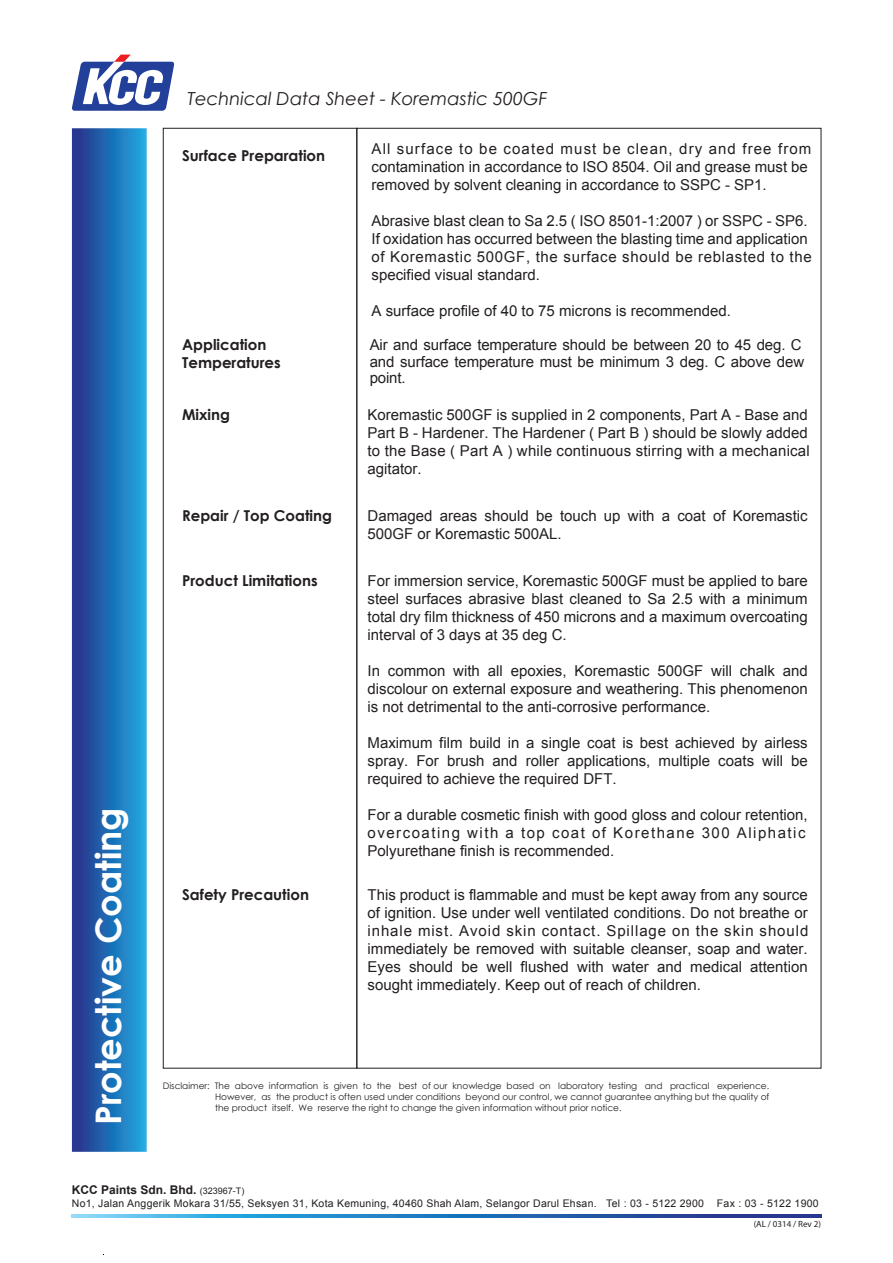
<style>
.page{position:relative;width:893px;height:1263px;background:#fff}
.page>*{position:absolute;margin:0;border:0;box-sizing:border-box;transform-origin:0 0}
.t1{font:700 35.25px "Century Gothic";color:#fff}
.t2{font:italic 18px "Century Gothic";color:#231f20}
.t3{font:15px/18px "Arial";color:#231f20}
.t4{font:700 15px/18px "Century Gothic";color:#231f20}
.t5{font:700 12px "Arial";color:#231f20}
.t6{font:10.5px "Arial";letter-spacing:.025em;color:#231f20}
.t7{font:9px/10.8px "Century Gothic";color:#231f20;text-align:justify}
.t8{font:9px "Myriad";color:#231f20}
.s1{font-weight:400;font-size:9px}
</style>
<div class="page">
<svg style="left:72px;top:128px;width:75px;height:1024px;background:#226db5"></svg>
<div style="left:163px;top:128px;width:194px;height:940px;border:1px solid #231f20"></div>
<svg style="left:72px;top:1214px;width:749px;height:3px;background:#2e78bc"></svg>
<svg style="left:72px;top:55px;width:102px;height:56px"></svg>
<p class="t2" style="left:187px;top:86px;width:361px">Technical Data Sheet - Koremastic 500GF</p>
<h1 class="t1" style="left:81px;top:1125px;width:319px;rotate:-90deg">Protective Coating</h1>
<p class="t4" style="left:182px;top:145px;width:145px">Surface Preparation</p>
<p class="t4" style="left:182px;top:335px;width:100px">Application<br>Temperatures</p>
<p class="t4" style="left:182px;top:405px;width:49px">Mixing</p>
<p class="t4" style="left:182px;top:506px;width:152px">Repair / Top Coating</p>
<p class="t4" style="left:182px;top:571px;width:137px">Product Limitations</p>
<p class="t4" style="left:182px;top:885px;width:128px">Safety Precaution</p>
<p class="t3" style="left:372px;top:139px;width:441px">All surface to be coated must be clean, dry and free from contamination in accordance to ISO 8504. Oil and grease must be removed by solvent cleaning in accordance to SSPC - SP1.</p>
<p class="t3" style="left:372px;top:211px;width:442px">Abrasive blast clean to Sa 2.5 ( ISO 8501-1:2007 ) or SSPC - SP6.<br>If oxidation has occurred between the blasting time and application of Koremastic 500GF, the surface should be reblasted to the specified visual standard.</p>
<p class="t3" style="left:372px;top:301px;width:361px">A surface profile of 40 to 75 microns is recommended.</p>
<p class="t3" style="left:370px;top:337px;width:436px;line-height:16.5px">Air and surface temperature should be between 20 to 45 deg. C and surface temperature must be minimum 3 deg. C above dew point.</p>
<p class="t3" style="left:367px;top:406px;width:444px">Koremastic 500GF is supplied in 2 components, Part A - Base and Part B - Hardener. The Hardener ( Part B ) should be slowly added to the Base ( Part A ) while continuous stirring with a mechanical agitator.</p>
<p class="t3" style="left:367px;top:507px;width:442px">Damaged areas should be touch up with a coat of Koremastic<br>500GF or Koremastic 500AL.</p>
<p class="t3" style="left:367px;top:571px;width:442px;text-align:justify">For immersion service, Koremastic 500GF must be applied to bare steel surfaces abrasive blast cleaned to Sa 2.5 with a minimum total dry film thickness of 450 microns and a maximum overcoating interval of 3 days at 35 deg C.</p>
<p class="t3" style="left:367px;top:661px;width:442px;text-align:justify">In common with all epoxies, Koremastic 500GF will chalk and discolour on external exposure and weathering. This phenomenon is not detrimental to the anti-corrosive performance.</p>
<p class="t3" style="left:367px;top:733px;width:442px;text-align:justify">Maximum film build in a single coat is best achieved by airless spray. For brush and roller applications, multiple coats will be required to achieve the required DFT.</p>
<p class="t3" style="left:367px;top:805px;width:442px">For a durable cosmetic finish with good gloss and colour retention, overcoating with a top coat of Korethane 300 Aliphatic<br>Polyurethane finish is recommended.</p>
<p class="t3" style="left:367px;top:886px;width:442px;text-align:justify">This product is flammable and must be kept away from any source of ignition. Use under well ventilated conditions. Do not breathe or inhale mist. Avoid skin contact. Spillage on the skin should immediately be removed with suitable cleanser, soap and water.<br>Eyes should be well flushed with water and medical attention sought immediately. Keep out of reach of children.</p>
<p class="t7" style="left:215px;top:1080px;width:556px;text-indent:-52px">Disclaimer: The above information is given to the best of our knowledge based on laboratory testing and practical experience.<br>However, as the product is often used under conditions beyond our control, we cannot guarantee anything but the quality of the product itself. We reserve the right to change the given information without prior notice.</p>
<p class="t5" style="left:72px;top:1182px;width:174px">KCC Paints Sdn. Bhd. <span class="s1">(323967-T)</span></p>
<p class="t6" style="left:72px;top:1196px;width:748px">No1, Jalan Anggerik Mokara 31/55, Seksyen 31, Kota Kemuning, 40460 Shah Alam, Selangor Darul Ehsan. Tel : 03 - 5122 2900 Fax : 03 - 5122 1900</p>
<p class="t8" style="left:754px;top:1219px;width:69px">(AL / 0314 / Rev 2)</p>
</div>
